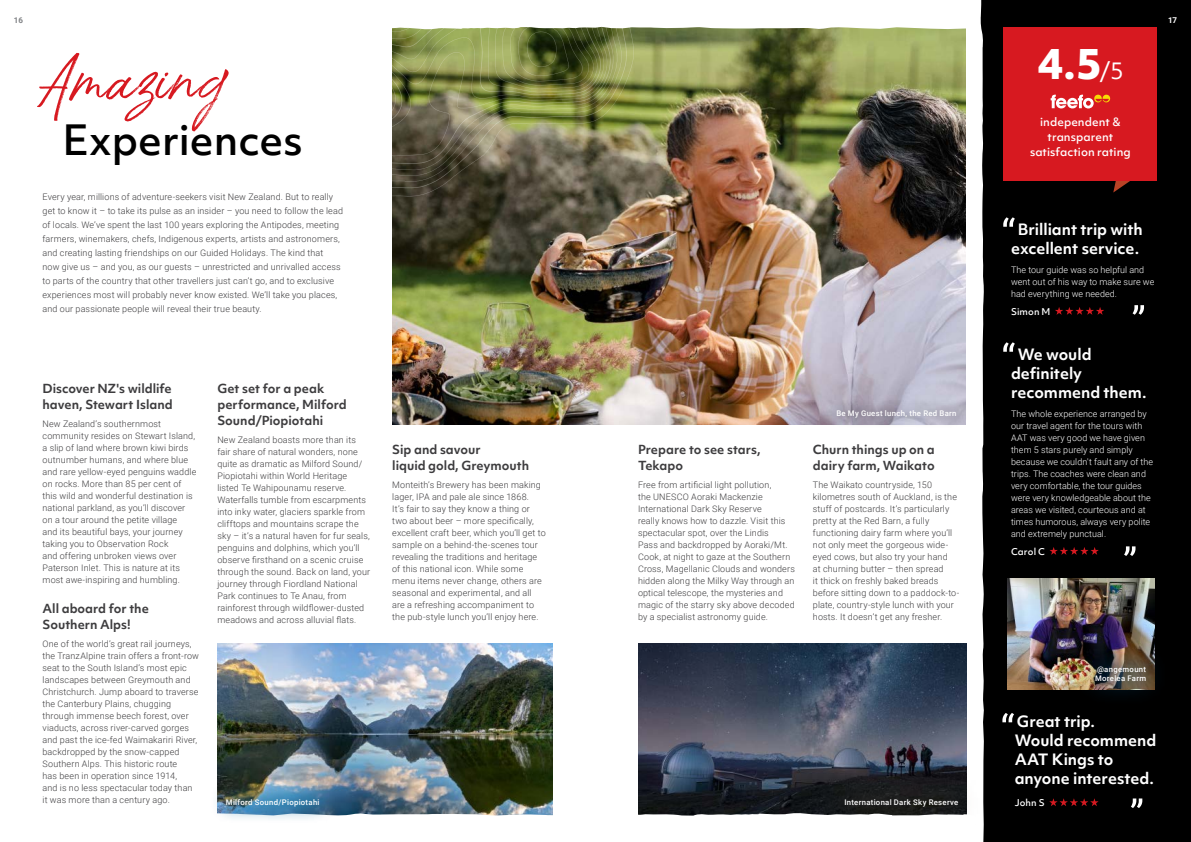
<style>
.page{position:relative;width:1191px;height:842px;background:#fff}
.page>*{position:absolute;margin:0;border:0;box-sizing:border-box;transform-origin:0 0}
.t1{font:55px "Hall Of Fun";letter-spacing:.01em;color:#d71920}
.t2{font:500 40px "Objektiv Mk 1";color:#000}
.t3{font:800 40px "Objektiv Mk 1";color:#fff}
.t4{font:700 15px/19px "Objektiv Mk 1";color:#fff}
.t5{font:700 12px/16px "Objektiv Mk 1";color:#3d3c3e}
.t6{font:500 11px/15px "Objektiv Mk 1";letter-spacing:.005em;color:#fff;text-align:center}
.t7{font:300 9px/12px "Roboto";letter-spacing:.015em;color:#3d3c3e}
.t8{font:300 9px/12px "Roboto";letter-spacing:.005em;color:#fff}
.t9{font:500 9px "Objektiv Mk 1";letter-spacing:.01em;color:#fff}
.t10{font:700 8px "Roboto";color:#808285}
.t11{font:700 8px "Roboto";color:#fff}
.t12{font:500 7.8px/9.3px "Roboto";letter-spacing:.04em;color:#fff}
.s1{font-weight:400;font-size:22px}
</style>
<div class="page">
<img style="left:217px;top:643px;width:336px;height:169px">
<img style="left:638px;top:643px;width:329px;height:169px">
<div style="left:820px;top:773px;width:162px;height:58px;background:#5f4c39;opacity:.75"></div>
<img style="left:392px;top:143px;width:573px;height:281px">
<div style="left:824px;top:397px;width:144px;height:32px;background:#000;opacity:.75"></div>
<svg style="left:337px;top:812px;width:642px;height:19px"></svg>
<div style="left:208px;top:781px;width:129px;height:43px;background:#006798;opacity:.75"></div>
<img style="left:392px;top:143px;width:358px;height:138px">
<img style="left:392px;top:143px;width:323px;height:128px">
<img style="left:392px;top:143px;width:306px;height:110px">
<img style="left:392px;top:143px;width:300px;height:105px">
<img style="left:392px;top:143px;width:294px;height:97px">
<svg style="left:392px;top:143px;width:279px;height:90px;background:#584e3b"></svg>
<svg style="left:392px;top:143px;width:274px;height:48px;background:#645d4a"></svg>
<img style="left:392px;top:26px;width:574px;height:117px">
<div style="left:988px;top:0;width:203px;height:842px;background:#000"></div>
<svg style="left:980px;top:0;width:102px;height:842px"></svg>
<svg style="left:1113px;top:180px;width:23px;height:13px"></svg>
<div style="left:1003px;top:27px;width:154px;height:153px;background:#d71920"></div>
<svg style="left:1050px;top:95px;width:60px;height:13px"></svg>
<svg style="left:1049px;top:547px;width:49px;height:8px"></svg>
<svg style="left:1003px;top:342px;width:12px;height:10px"></svg>
<svg style="left:1124px;top:546px;width:11px;height:10px"></svg>
<svg style="left:1055px;top:307px;width:49px;height:8px"></svg>
<svg style="left:1003px;top:217px;width:12px;height:10px"></svg>
<svg style="left:1132px;top:305px;width:12px;height:10px"></svg>
<svg style="left:1049px;top:798px;width:49px;height:8px"></svg>
<svg style="left:1002px;top:713px;width:12px;height:9px"></svg>
<svg style="left:1131px;top:798px;width:11px;height:10px"></svg>
<img style="left:1007px;top:579px;width:147px;height:110px">
<div style="left:1070px;top:641px;width:101px;height:66px;background:#004a75;opacity:.75"></div>
<p class="t10" style="left:14px;top:14px;width:10px">16</p>
<p class="t11" style="left:1168px;top:14px;width:10px">17</p>
<h1 class="t1" style="left:37px;top:48px;width:195px">Amazing</h1>
<h2 class="t2" style="left:62px;top:112px;width:242px">Experiences</h2>
<p class="t7" style="left:43px;top:190px;width:302px;line-height:14px">Every year, millions of adventure-seekers visit New Zealand. But to really get to know it – to take its pulse as an insider – you need to follow the lead of locals. We’ve spent the last 100 years exploring the Antipodes, meeting farmers, winemakers, chefs, Indigenous experts, artists and astronomers, and creating lasting friendships on our Guided Holidays. The kind that<br>now give us – and you, as our guests – unrestricted and unrivalled access to parts of the country that other travellers just can’t go, and to exclusive experiences most will probably never know existed. We’ll take you places, and our passionate people will reveal their true beauty.</p>
<h3 class="t5" style="left:43px;top:380px;width:132px">Discover NZ's wildlife haven, Stewart Island</h3>
<p class="t7" style="left:43px;top:417px;width:155px">New Zealand’s southernmost community resides on Stewart Island, a slip of land where brown kiwi birds outnumber humans, and where blue and rare yellow-eyed penguins waddle on rocks. More than 85 per cent of this wild and wonderful destination is national parkland, as you’ll discover on a tour around the petite village<br>and its beautiful bays, your journey taking you to Observation Rock<br>and offering unbroken views over Paterson Inlet. This is nature at its most awe-inspiring and humbling.</p>
<h3 class="t5" style="left:43px;top:600px;width:108px">All aboard for the<br>Southern Alps!</h3>
<p class="t7" style="left:43px;top:637px;width:158px">One of the world’s great rail journeys, the TranzAlpine train offers a front-row seat to the South Island’s most epic landscapes between Greymouth and Christchurch. Jump aboard to traverse the Canterbury Plains, chugging through immense beech forest, over viaducts, across river-carved gorges and past the ice-fed Waimakariri River, backdropped by the snow-capped Southern Alps. This historic route<br>has been in operation since 1914,<br>and is no less spectacular today than it was more than a century ago.</p>
<h3 class="t5" style="left:217px;top:380px;width:131px">Get set for a peak performance, Milford<br>Sound/Piopiotahi</h3>
<p class="t7" style="left:217px;top:433px;width:154px">New Zealand boasts more than its fair share of natural wonders, none quite as dramatic as Milford Sound/ Piopiotahi within World Heritage listed Te Wahipounamu reserve.<br>Waterfalls tumble from escarpments into inky water, glaciers sparkle from clifftops and mountains scrape the sky – it’s a natural haven for fur seals, penguins and dolphins, which you’ll observe firsthand on a scenic cruise through the sound. Back on land, your journey through Fiordland National Park continues to Te Anau, from rainforest through wildflower-dusted meadows and across alluvial flats.</p>
<p class="t12" style="left:226px;top:797px;width:95px">Milford Sound/Piopiotahi</p>
<h3 class="t5" style="left:392px;top:441px;width:138px">Sip and savour<br>liquid gold, Greymouth</h3>
<p class="t7" style="left:392px;top:478px;width:155px">Monteith’s Brewery has been making lager, IPA and pale ale since 1868.<br>It’s fair to say they know a thing or two about beer – more specifically, excellent craft beer, which you’ll get to sample on a behind-the-scenes tour revealing the traditions and heritage of this national icon. While some menu items never change, others are seasonal and experimental, and all are a refreshing accompaniment to the pub-style lunch you’ll enjoy here.</p>
<h3 class="t5" style="left:638px;top:441px;width:124px">Prepare to see stars,<br>Tekapo</h3>
<p class="t7" style="left:638px;top:478px;width:158px">Free from artificial light pollution,<br>the UNESCO Aoraki Mackenzie International Dark Sky Reserve<br>really knows how to dazzle. Visit this spectacular spot, over the Lindis<br>Pass and backdropped by Aoraki/Mt.<br>Cook, at night to gaze at the Southern Cross, Magellanic Clouds and wonders hidden along the Milky Way through an optical telescope, the mysteries and magic of the starry sky above decoded by a specialist astronomy guide.</p>
<p class="t12" style="left:836px;top:408px;width:122px">Be My Guest lunch, the Red Barn</p>
<h3 class="t5" style="left:813px;top:441px;width:123px">Churn things up on a dairy farm, Waikato</h3>
<p class="t7" style="left:813px;top:478px;width:148px">The Waikato countryside, 150 kilometres south of Auckland, is the stuff of postcards. It’s particularly pretty at the Red Barn, a fully functioning dairy farm where you’ll not only meet the gorgeous wide&shy;eyed cows, but also try your hand<br>at churning butter – then spread<br>it thick on freshly baked breads before sitting down to a paddock-to&shy;plate, country-style lunch with your hosts. It doesn’t get any fresher.</p>
<p class="t12" style="left:844px;top:797px;width:115px">International Dark Sky Reserve</p>
<h2 class="t3" style="left:1037px;top:35px;width:88px">4.5<span class="s1">/5</span></h2>
<p class="t6" style="left:1030px;top:114px;width:102px">independent &amp; transparent satisfaction rating</p>
<h3 class="t4" style="left:1011px;top:219px;width:133px;text-align:center">Brilliant trip with excellent service.</h3>
<p class="t8" style="left:1011px;top:264px;width:145px">The tour guide was so helpful and went out of his way to make sure we had everything we needed.</p>
<p class="t9" style="left:1011px;top:305px;width:41px">Simon M</p>
<h3 class="t4" style="left:1011px;top:344px;width:137px;text-indent:7px">We would definitely recommend them.</h3>
<p class="t8" style="left:1011px;top:408px;width:143px">The whole experience arranged by our travel agent for the tours with<br>AAT was very good we have given them 5 stars purely and simply because we couldn't fault any of the trips. The coaches were clean and very comfortable, the tour guides were very knowledgeable about the areas we visited, courteous and at times humorous, always very polite and extremely punctual.</p>
<p class="t9" style="left:1011px;top:545px;width:36px">Carol C</p>
<p class="t12" style="left:1095px;top:664px;width:53px">@angemount<br>Morelea Farm</p>
<h3 class="t4" style="left:1014px;top:712px;width:143px">Great trip.<br>Would recommend<br>AAT Kings to anyone interested.</h3>
<p class="t9" style="left:1014px;top:796px;width:32px">John S</p>
</div>
